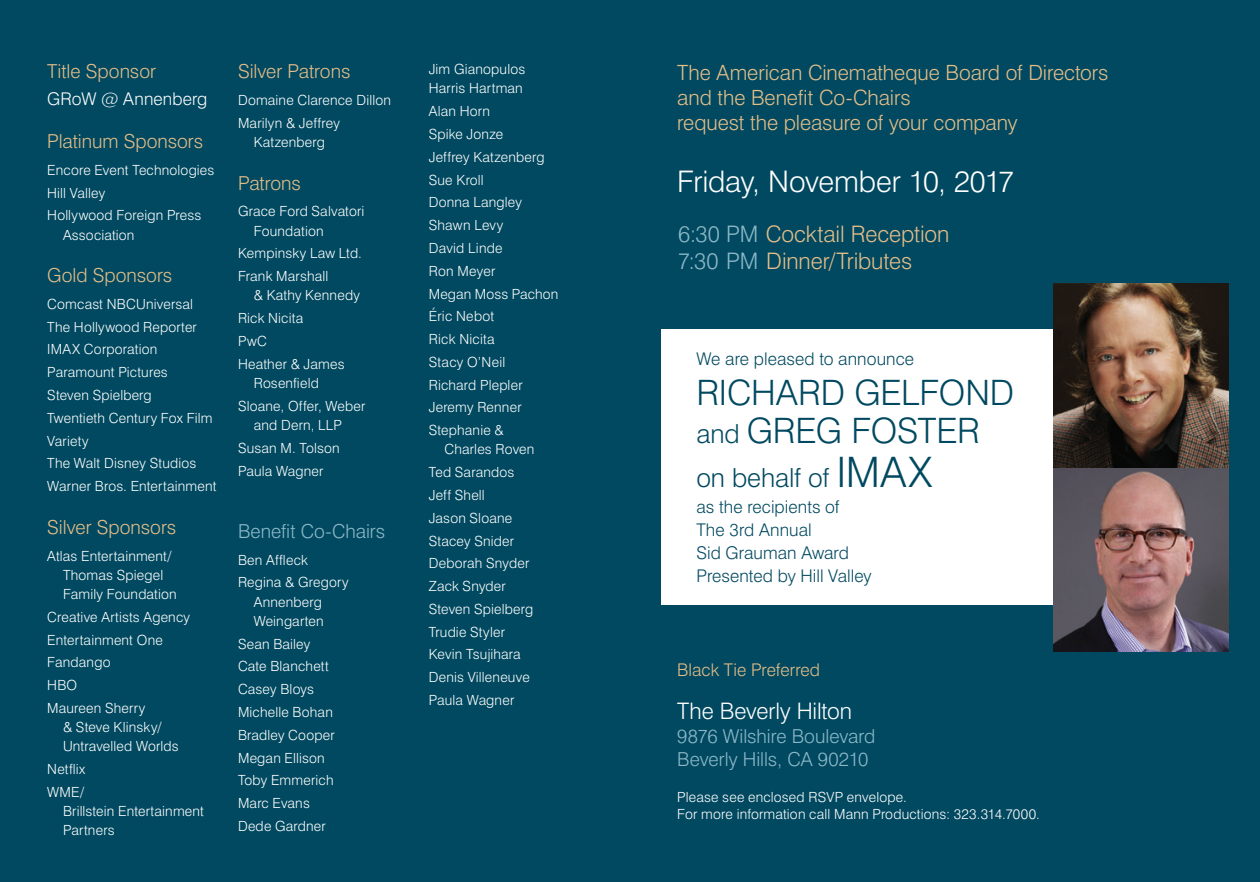
<style>
.page{position:relative;width:1260px;height:882px;background:#004960}
.page>*{position:absolute;margin:0;border:0;box-sizing:border-box;transform-origin:0 0}
.t1{font:300 35px "Swiss 721 BT";letter-spacing:-.005em;color:#004960}
.t2{font:300 29.75px "Swiss 721 BT";letter-spacing:-.01em;color:#fff}
.t3{font:300 26.25px "Swiss 721 BT";letter-spacing:-.005em;color:#004960}
.t4{font:300 22.75px "Swiss 721 BT";letter-spacing:-.005em;color:#e4bd89}
.t5{font:300 22.75px "Swiss 721 BT";letter-spacing:-.005em;color:#fff}
.t6{font:300 21px "Swiss 721 BT";letter-spacing:-.005em;color:#e4bd89}
.t7{font:300 19.25px "Swiss 721 BT";color:#e4bd89}
.t8{font:300 19.25px "Swiss 721 BT";letter-spacing:-.005em;color:#8cb8c8}
.t9{font:300 17.5px/22.8px "Swiss 721 BT";letter-spacing:.005em;color:#004960}
.t10{font:300 17.5px "Swiss 721 BT";letter-spacing:.005em;color:#e4bd89}
.t11{font:300 17.5px "Swiss 721 BT";letter-spacing:.005em;color:#fff}
.t12{font:300 14px/19.2px "Swiss 721 BT";letter-spacing:.015em;color:#fff}
.s1{color:#8cb8c8}
.s2{font-size:26.25px}
.s3{font-size:42px}
</style>
<div class="page">
<div style="left:662px;top:330px;width:524px;height:275px;background:#fff"></div>
<img style="left:1053px;top:283px;width:175px;height:369px">
<p class="t7" style="left:47px;top:60px;width:110px">Title Sponsor</p>
<p class="t11" style="left:47px;top:89px;width:162px">GRoW @ Annenberg</p>
<p class="t7" style="left:47px;top:130px;width:158px">Platinum Sponsors</p>
<p class="t12" style="left:47px;top:160px;width:169px">Encore Event Technologies</p>
<p class="t12" style="left:47px;top:183px;width:60px">Hill Valley</p>
<p class="t12" style="left:63px;top:206px;width:140px;text-indent:-16px">Hollywood Foreign Press<br>Association</p>
<p class="t7" style="left:47px;top:264px;width:127px">Gold Sponsors</p>
<p class="t12" style="left:47px;top:294px;width:147px">Comcast NBCUniversal</p>
<p class="t12" style="left:47px;top:317px;width:151px">The Hollywood Reporter</p>
<p class="t12" style="left:47px;top:340px;width:112px">IMAX Corporation</p>
<p class="t12" style="left:47px;top:363px;width:122px">Paramount Pictures</p>
<p class="t12" style="left:47px;top:385px;width:106px">Steven Spielberg</p>
<p class="t12" style="left:47px;top:408px;width:167px">Twentieth Century Fox Film</p>
<p class="t12" style="left:47px;top:431px;width:43px">Variety</p>
<p class="t12" style="left:47px;top:454px;width:151px">The Walt Disney Studios</p>
<p class="t12" style="left:47px;top:476px;width:171px">Warner Bros. Entertainment</p>
<p class="t7" style="left:47px;top:515px;width:131px">Silver Sponsors</p>
<p class="t12" style="left:63px;top:546px;width:115px;text-indent:-16px">Atlas Entertainment/<br>Thomas Spiegel<br>Family Foundation</p>
<p class="t12" style="left:47px;top:607px;width:144px">Creative Artists Agency</p>
<p class="t12" style="left:47px;top:630px;width:117px">Entertainment One</p>
<p class="t12" style="left:47px;top:653px;width:65px">Fandango</p>
<p class="t12" style="left:47px;top:675px;width:31px">HBO</p>
<p class="t12" style="left:63px;top:698px;width:117px;text-indent:-16px">Maureen Sherry<br>&amp; Steve Klinsky/<br>Untravelled Worlds</p>
<p class="t12" style="left:47px;top:759px;width:40px">Netflix</p>
<p class="t12" style="left:63px;top:782px;width:143px;text-indent:-16px">WME/<br>Brillstein Entertainment<br>Partners</p>
<p class="t7" style="left:238px;top:60px;width:114px">Silver Patrons</p>
<p class="t12" style="left:238px;top:90px;width:154px">Domaine Clarence Dillon</p>
<p class="t12" style="left:238px;top:113px;width:103px;text-align:center">Marilyn &amp; Jeffrey<br>Katzenberg</p>
<p class="t7" style="left:238px;top:171px;width:64px">Patrons</p>
<p class="t12" style="left:254px;top:202px;width:112px;text-indent:-16px">Grace Ford Salvatori<br>Foundation</p>
<p class="t12" style="left:238px;top:244px;width:125px">Kempinsky Law Ltd.</p>
<p class="t12" style="left:254px;top:266px;width:108px;text-indent:-16px">Frank Marshall<br>&amp; Kathy Kennedy</p>
<p class="t12" style="left:238px;top:309px;width:67px">Rick Nicita</p>
<p class="t12" style="left:238px;top:331px;width:30px">PwC</p>
<p class="t12" style="left:254px;top:354px;width:92px;text-indent:-16px">Heather &amp; James<br>Rosenfield</p>
<p class="t12" style="left:238px;top:396px;width:129px;text-align:center">Sloane, Offer, Weber and Dern, LLP</p>
<p class="t12" style="left:238px;top:438px;width:103px">Susan M. Tolson</p>
<p class="t12" style="left:238px;top:461px;width:87px">Paula Wagner</p>
<p class="t8" style="left:238px;top:520px;width:149px">Benefit Co-Chairs</p>
<p class="t12" style="left:238px;top:550px;width:71px">Ben Affleck</p>
<p class="t12" style="left:254px;top:573px;width:96px;text-indent:-16px">Regina &amp; Gregory<br>Annenberg<br>Weingarten</p>
<p class="t12" style="left:238px;top:634px;width:74px">Sean Bailey</p>
<p class="t12" style="left:238px;top:657px;width:92px">Cate Blanchett</p>
<p class="t12" style="left:238px;top:680px;width:78px">Casey Bloys</p>
<p class="t12" style="left:238px;top:702px;width:96px">Michelle Bohan</p>
<p class="t12" style="left:238px;top:725px;width:98px">Bradley Cooper</p>
<p class="t12" style="left:238px;top:748px;width:88px">Megan Ellison</p>
<p class="t12" style="left:238px;top:771px;width:97px">Toby Emmerich</p>
<p class="t12" style="left:238px;top:793px;width:73px">Marc Evans</p>
<p class="t12" style="left:238px;top:816px;width:89px">Dede Gardner</p>
<p class="t12" style="left:429px;top:60px;width:98px">Jim Gianopulos<br>Harris Hartman</p>
<p class="t12" style="left:429px;top:102px;width:63px">Alan Horn</p>
<p class="t12" style="left:429px;top:124px;width:76px">Spike Jonze</p>
<p class="t12" style="left:429px;top:147px;width:117px">Jeffrey Katzenberg</p>
<p class="t12" style="left:429px;top:170px;width:57px">Sue Kroll</p>
<p class="t12" style="left:429px;top:193px;width:95px">Donna Langley</p>
<p class="t12" style="left:429px;top:215px;width:76px">Shawn Levy</p>
<p class="t12" style="left:429px;top:238px;width:75px">David Linde</p>
<p class="t12" style="left:429px;top:261px;width:68px">Ron Meyer</p>
<p class="t12" style="left:429px;top:284px;width:131px">Megan Moss Pachon</p>
<p class="t12" style="left:429px;top:307px;width:67px">Éric Nebot</p>
<p class="t12" style="left:429px;top:329px;width:67px">Rick Nicita</p>
<p class="t12" style="left:429px;top:352px;width:78px">Stacy O’Neil</p>
<p class="t12" style="left:429px;top:375px;width:95px">Richard Plepler</p>
<p class="t12" style="left:429px;top:398px;width:94px">Jeremy Renner</p>
<p class="t12" style="left:444px;top:420px;width:91px;text-indent:-16px">Stephanie &amp;<br>Charles Roven</p>
<p class="t12" style="left:429px;top:462px;width:87px">Ted Sarandos</p>
<p class="t12" style="left:429px;top:485px;width:58px">Jeff Shell</p>
<p class="t12" style="left:429px;top:508px;width:85px">Jason Sloane</p>
<p class="t12" style="left:429px;top:531px;width:87px">Stacey Snider</p>
<p class="t12" style="left:429px;top:554px;width:102px">Deborah Snyder</p>
<p class="t12" style="left:429px;top:576px;width:79px">Zack Snyder</p>
<p class="t12" style="left:429px;top:599px;width:106px">Steven Spielberg</p>
<p class="t12" style="left:429px;top:622px;width:78px">Trudie Styler</p>
<p class="t12" style="left:429px;top:645px;width:94px">Kevin Tsujihara</p>
<p class="t12" style="left:429px;top:667px;width:103px">Denis Villeneuve</p>
<p class="t12" style="left:429px;top:690px;width:87px">Paula Wagner</p>
<p class="t6" style="left:677px;top:60px;width:433px">The American Cinematheque Board of Directors</p>
<p class="t6" style="left:677px;top:85px;width:235px">and the Benefit Co-Chairs</p>
<p class="t6" style="left:677px;top:110px;width:342px">request the pleasure of your company</p>
<p class="t2" style="left:677px;top:164px;width:338px">Friday, November 10, 2017</p>
<p class="t4" style="left:678px;top:220px;width:273px"><span class="s1">6:30 PM</span> Cocktail Reception</p>
<p class="t4" style="left:678px;top:247px;width:236px"><span class="s1">7:30 PM</span> Dinner/Tributes</p>
<p class="t9" style="left:696px;top:347px;width:219px">We are pleased to announce</p>
<p class="t1" style="left:696px;top:371px;width:319px">RICHARD GELFOND</p>
<p class="t1" style="left:696px;top:410px;width:285px"><span class="s2">and</span> GREG FOSTER</p>
<p class="t3" style="left:696px;top:462px;width:238px">on behalf of <span class="s3">IMAX</span></p>
<p class="t9" style="left:696px;top:496px;width:154px">as the recipients of<br>The 3rd Annual<br>Sid Grauman Award</p>
<p class="t9" style="left:696px;top:564px;width:177px">Presented by Hill Valley</p>
<p class="t10" style="left:677px;top:659px;width:144px">Black Tie Preferred</p>
<p class="t5" style="left:677px;top:697px;width:176px">The Beverly Hilton</p>
<p class="t8" style="left:677px;top:725px;width:200px">9876 Wilshire Boulevard</p>
<p class="t8" style="left:677px;top:748px;width:193px">Beverly Hills, CA 90210</p>
<p class="t12" style="left:677px;top:788px;width:231px">Please see enclosed RSVP envelope.</p>
<p class="t12" style="left:677px;top:804px;width:364px">For more information call Mann Productions: 323.314.7000.</p>
</div>
